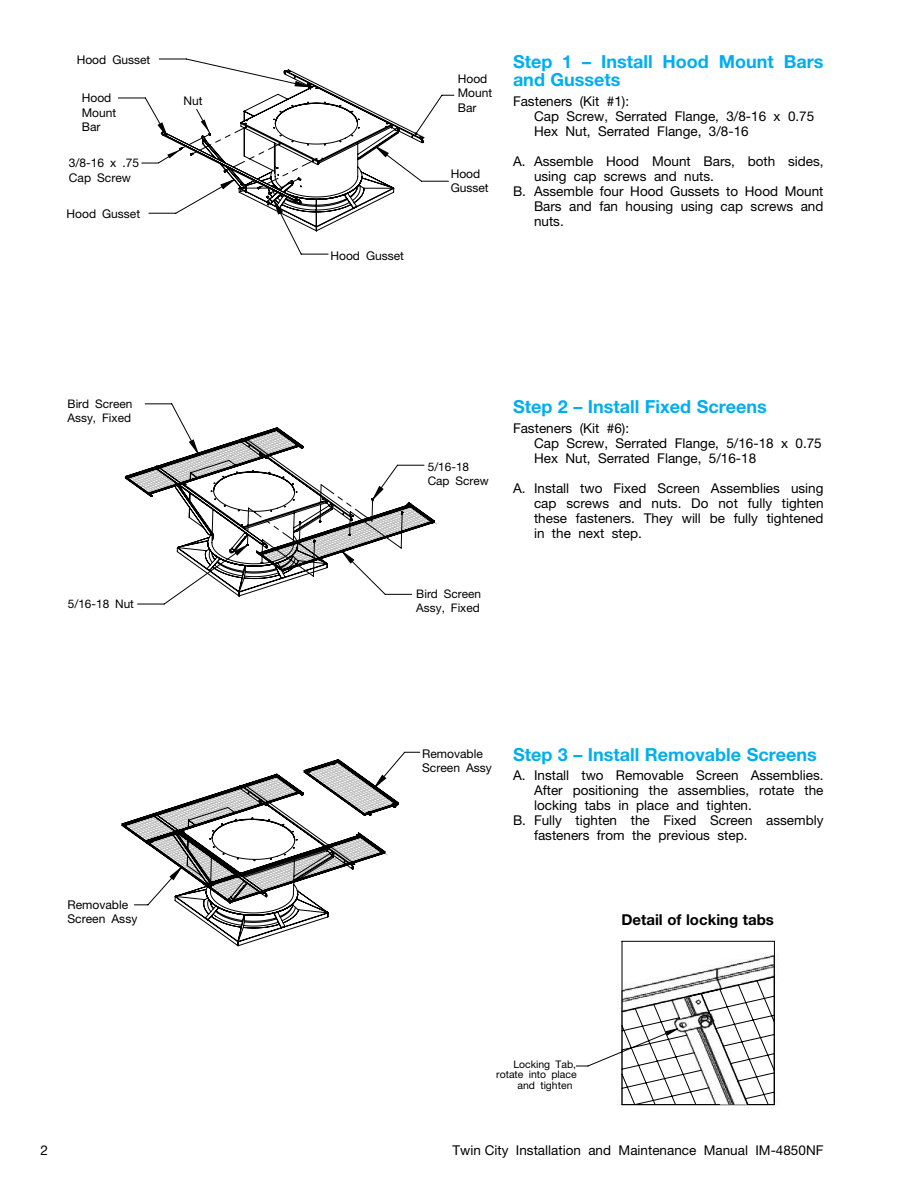
<style>
.page{position:relative;width:918px;height:1188px;background:#fff}
.page>*{position:absolute;margin:0;border:0;box-sizing:border-box;transform-origin:0 0}
.t1{font:700 18px/18px "Helvetica Neue";color:#00aeef}
.t2{font:700 15px "Helvetica Neue";color:#000}
.t3{font:13.5px/15px "Helvetica Neue";color:#000}
.t4{font:12px/14.4px "Helvetica Neue";color:#010101}
.t5{font:11.85px/14.2px "Helvetica Neue";color:#010101}
.t6{font:10.5px "Helvetica Neue";color:#010101}
</style>
<div class="page">
<svg style="left:118px;top:58px;width:337px;height:197px"></svg>
<svg style="left:141px;top:69px;width:284px;height:163px"></svg>
<svg style="left:124px;top:427px;width:289px;height:170px"></svg>
<svg style="left:125px;top:428px;width:312px;height:149px"></svg>
<svg style="left:121px;top:758px;width:279px;height:188px"></svg>
<svg style="left:576px;top:941px;width:199px;height:164px"></svg>
<p class="t4" style="left:77px;top:53px;width:75px">Hood Gusset</p>
<p class="t4" style="left:82px;top:91px;width:36px">Hood<br>Mount<br>Bar</p>
<p class="t4" style="left:69px;top:156px;width:72px">3/8-16 x .75<br>Cap Screw</p>
<p class="t4" style="left:67px;top:207px;width:75px">Hood Gusset</p>
<p class="t4" style="left:184px;top:94px;width:21px">Nut</p>
<p class="t4" style="left:330px;top:248px;width:75px">Hood Gusset</p>
<p class="t4" style="left:458px;top:71px;width:36px">Hood<br>Mount<br>Bar</p>
<p class="t4" style="left:451px;top:166px;width:40px">Hood<br>Gusset</p>
<h1 class="t1" style="left:513px;top:52px;width:312px">Step 1 – Install Hood Mount Bars and Gussets</h1>
<p class="t3" style="left:534px;top:93px;width:282px;text-indent:-21px">Fasteners (Kit #1):<br>Cap Screw, Serrated Flange, 3/8-16 x 0.75<br>Hex Nut, Serrated Flange, 3/8-16</p>
<p class="t3" style="left:513px;top:153px;width:312px">A. Assemble Hood Mount Bars, both sides,</p>
<p class="t3" style="left:534px;top:168px;width:181px">using cap screws and nuts.</p>
<p class="t3" style="left:513px;top:183px;width:312px">B. Assemble four Hood Gussets to Hood Mount</p>
<p class="t3" style="left:534px;top:198px;width:291px">Bars and fan housing using cap screws and</p>
<p class="t3" style="left:534px;top:213px;width:31px">nuts.</p>
<p class="t5" style="left:68px;top:396px;width:66px">Bird Screen<br>Assy, Fixed</p>
<p class="t5" style="left:428px;top:459px;width:63px">5/16-18<br>Cap Screw</p>
<p class="t5" style="left:68px;top:596px;width:68px">5/16-18 Nut</p>
<p class="t5" style="left:416px;top:587px;width:66px">Bird Screen<br>Assy, Fixed</p>
<h1 class="t1" style="left:513px;top:397px;width:255px">Step 2 – Install Fixed Screens</h1>
<p class="t3" style="left:534px;top:420px;width:289px;text-indent:-21px">Fasteners (Kit #6):<br>Cap Screw, Serrated Flange, 5/16-18 x 0.75<br>Hex Nut, Serrated Flange, 5/16-18</p>
<p class="t3" style="left:534px;top:480px;width:291px;text-align:justify;text-indent:-21px">A. Install two Fixed Screen Assemblies using cap screws and nuts. Do not fully tighten these fasteners. They will be fully tightened in the next step.</p>
<p class="t4" style="left:68px;top:897px;width:71px">Removable<br>Screen Assy</p>
<p class="t4" style="left:422px;top:746px;width:71px">Removable<br>Screen Assy</p>
<h1 class="t1" style="left:513px;top:745px;width:305px">Step 3 – Install Removable Screens</h1>
<p class="t3" style="left:513px;top:768px;width:312px">A. Install two Removable Screen Assemblies.</p>
<p class="t3" style="left:534px;top:783px;width:291px">After positioning the assemblies, rotate the</p>
<p class="t3" style="left:534px;top:798px;width:219px">locking tabs in place and tighten.</p>
<p class="t3" style="left:513px;top:813px;width:312px">B. Fully tighten the Fixed Screen assembly</p>
<p class="t3" style="left:534px;top:828px;width:215px">fasteners from the previous step.</p>
<p class="t2" style="left:621px;top:910px;width:154px">Detail of locking tabs</p>
<p class="t6" style="left:513px;top:1058px;width:64px">Locking Tab,</p>
<p class="t6" style="left:496px;top:1068px;width:82px">rotate into place</p>
<p class="t6" style="left:518px;top:1079px;width:56px">and tighten</p>
<p class="t3" style="left:40px;top:1143px;width:9px">2</p>
<p class="t3" style="left:453px;top:1143px;width:372px">Twin City Installation and Maintenance Manual IM-4850NF</p>
</div>
